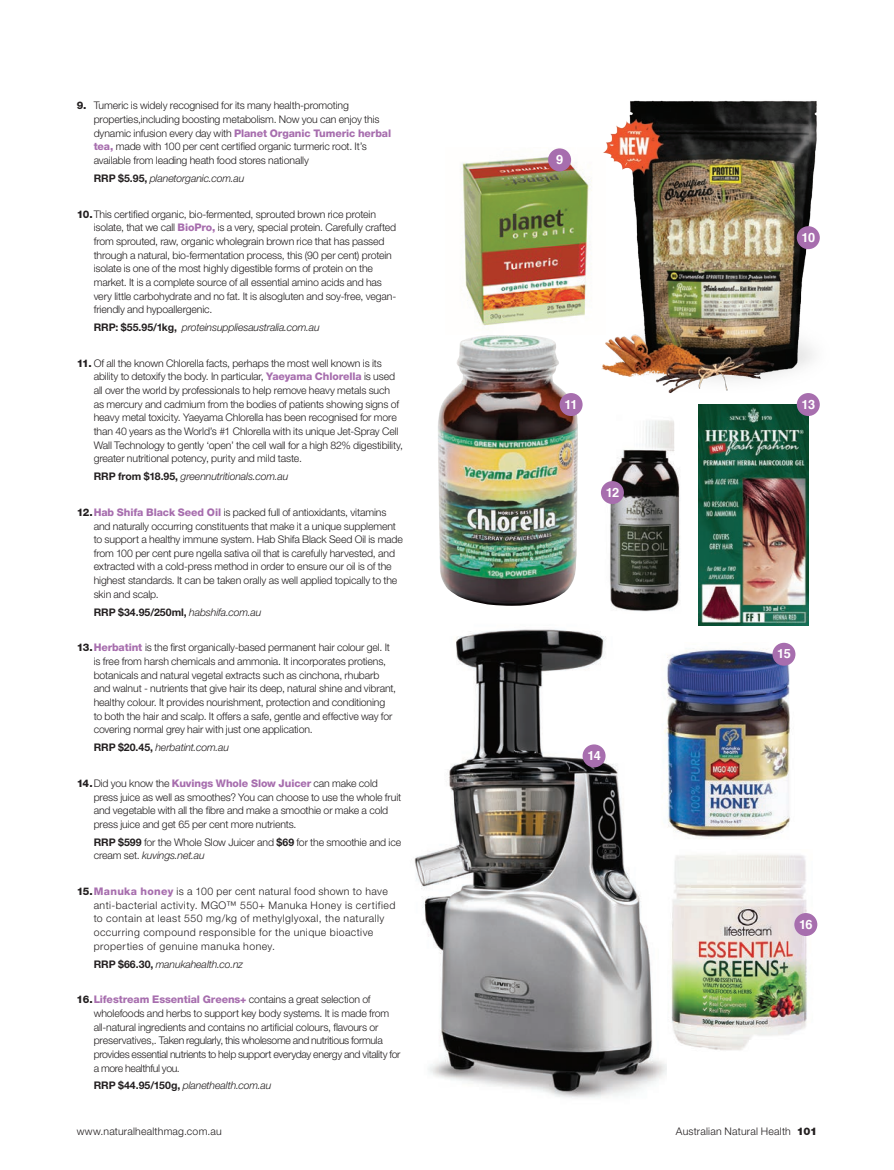
<style>
.page{position:relative;width:894px;height:1170px;background:#fff}
.page>*{position:absolute;margin:0;border:0;box-sizing:border-box;transform-origin:0 0}
.t1{font:700 12.75px "Helvetica";letter-spacing:-.05em;color:#fff}
.t2{font:300 10.5px/13.6px "Helvetica Neue LT Std";letter-spacing:-.01em;color:#231f20}
.t3{font:300 10.5px/13.6px "Helvetica Neue LT Std";letter-spacing:.045em;color:#231f20}
.t4{font:italic 300 10.5px "Helvetica Neue LT Std";letter-spacing:-.01em;color:#231f20}
.t5{font:300 10.5px "Helvetica Neue LT Std";letter-spacing:.02em;color:#231f20}
.t6{font:700 10.5px "Helvetica Neue LT Std";letter-spacing:.005em;color:#231f20}
.s1{font-weight:800}
.s2{font-weight:800;color:#a76eae}
.s3{font-weight:700;font-style:normal}
.s4{font-weight:300;font-style:italic}
.s5{font-weight:700}
.s6{font-style:italic}
.s7{font-weight:900}
</style>
<div class="page">
<img style="left:438px;top:335px;width:139px;height:270px">
<img style="left:670px;top:854px;width:143px;height:196px">
<img style="left:698px;top:404px;width:109px;height:221px">
<img style="left:414px;top:629px;width:252px;height:469px">
<img style="left:652px;top:642px;width:144px;height:197px">
<img style="left:460px;top:148px;width:132px;height:178px">
<img style="left:610px;top:420px;width:70px;height:192px">
<div style="left:548px;top:148px;width:22px;height:23px;background:#a76eae;border-radius:50%"></div>
<img style="left:601px;top:100px;width:219px;height:296px">
<div style="left:796px;top:226px;width:23px;height:23px;background:#a76eae;border-radius:50%"></div>
<div style="left:796px;top:393px;width:23px;height:23px;background:#a76eae;border-radius:50%"></div>
<div style="left:559px;top:393px;width:23px;height:23px;background:#a76eae;border-radius:50%"></div>
<div style="left:772px;top:642px;width:23px;height:23px;background:#a76eae;border-radius:50%"></div>
<div style="left:582px;top:744px;width:23px;height:23px;background:#a76eae;border-radius:50%"></div>
<div style="left:600px;top:481px;width:23px;height:23px;background:#a76eae;border-radius:50%"></div>
<div style="left:793px;top:913px;width:23px;height:23px;background:#a76eae;border-radius:50%"></div>
<p class="t2" style="left:94px;top:99px;width:299px;text-indent:-17px"><span class="s1">9.</span> Tumeric is widely recognised for its many health-promoting properties,including boosting metabolism. Now you can enjoy this dynamic infusion every day with <span class="s2">Planet Organic Tumeric herbal tea,</span> made with 100 per cent certified organic turmeric root. It’s available from leading heath food stores nationally</p>
<p class="t4" style="left:94px;top:172px;width:152px"><span class="s3">RRP $5.95,</span> planetorganic.com.au</p>
<p class="t2" style="left:94px;top:207px;width:304px;text-indent:-17px"><span class="s1">10.</span>This certified organic, bio-fermented, sprouted brown rice protein isolate, that we call <span class="s2">BioPro,</span> is a very, special protein. Carefully crafted from sprouted, raw, organic wholegrain brown rice that has passed through a natural, bio-fermentation process, this (90 per cent) protein isolate is one of the most highly digestible forms of protein on the market. It is a complete source of all essential amino acids and has very little carbohydrate and no fat. It is alsogluten and soy-free, vegan&shy;friendly and hypoallergenic.</p>
<p class="t4" style="left:94px;top:321px;width:227px"><span class="s3">RRP: $55.95/1kg,</span> proteinsuppliesaustralia.com.au</p>
<p class="t2" style="left:94px;top:356px;width:311px;text-indent:-17px"><span class="s1">11.</span> Of all the known Chlorella facts, perhaps the most well known is its ability to detoxify the body. In particular, <span class="s2">Yaeyama Chlorella</span> is used all over the world by professionals to help remove heavy metals such as mercury and cadmium from the bodies of patients showing signs of heavy metal toxicity. Yaeyama Chlorella has been recognised for more than 40 years as the World’s #1 Chlorella with its unique Jet-Spray Cell Wall Technology to gently ‘open’ the cell wall for a high 82% digestibility, greater nutritional potency, purity and mild taste.</p>
<p class="t4" style="left:94px;top:470px;width:196px"><span class="s3">RRP from $18.95,</span> greennutritionals.com.au</p>
<p class="t2" style="left:94px;top:505px;width:310px;text-indent:-17px"><span class="s1">12.</span><span class="s2">Hab Shifa Black Seed Oil</span> is packed full of antioxidants, vitamins and naturally occurring constituents that make it a unique supplement to support a healthy immune system. Hab Shifa Black Seed Oil is made from 100 per cent pure ngella sativa oil that is carefully harvested, and extracted with a cold-press method in order to ensure our oil is of the highest standards. It can be taken orally as well applied topically to the skin and scalp.</p>
<p class="t6" style="left:94px;top:605px;width:169px">RRP $34.95/250ml, <span class="s4">habshifa.com.au</span></p>
<p class="t2" style="left:94px;top:640px;width:304px;text-indent:-17px"><span class="s1">13.</span><span class="s2">Herbatint</span> is the first organically-based permanent hair colour gel. It is free from harsh chemicals and ammonia. It incorporates protiens, botanicals and natural vegetal extracts such as cinchona, rhubarb and walnut - nutrients that give hair its deep, natural shine and vibrant, healthy colour. It provides nourishment, protection and conditioning to both the hair and scalp. It offers a safe, gentle and effective way for covering normal grey hair with just one application.</p>
<p class="t4" style="left:94px;top:741px;width:137px"><span class="s3">RRP $20.45,</span> herbatint.com.au</p>
<p class="t2" style="left:94px;top:776px;width:309px;text-indent:-17px"><span class="s1">14.</span>Did you know the <span class="s2">Kuvings Whole Slow Juicer</span> can make cold press juice as well as smoothes? You can choose to use the whole fruit and vegetable with all the fibre and make a smoothie or make a cold press juice and get 65 per cent more nutrients.</p>
<p class="t2" style="left:94px;top:835px;width:309px"><span class="s5">RRP $599</span> for the Whole Slow Juicer and <span class="s5">$69</span> for the smoothie and ice cream set. <span class="s6">kuvings.net.au</span></p>
<p class="t3" style="left:94px;top:884px;width:303px;text-indent:-17px"><span class="s1">15.</span><span class="s2">Manuka honey</span> is a 100 per cent natural food shown to have anti-bacterial activity. MGO™ 550+ Manuka Honey is certified to contain at least 550 mg/kg of methylglyoxal, the naturally occurring compound responsible for the unique bioactive properties of genuine manuka honey.</p>
<p class="t4" style="left:94px;top:957px;width:151px"><span class="s3">RRP $66.30,</span> manukahealth.co.nz</p>
<p class="t2" style="left:94px;top:992px;width:308px;text-indent:-17px"><span class="s1">16.</span><span class="s2">Lifestream Essential Greens+</span> contains a great selection of wholefoods and herbs to support key body systems. It is made from all-natural ingredients and contains no artificial colours, flavours or preservatives,. Taken regularly, this wholesome and nutritious formula provides essential nutrients to help support everyday energy and vitality for a more healthful you.</p>
<p class="t4" style="left:94px;top:1079px;width:179px"><span class="s3">RRP $44.95/150g,</span> planethealth.com.au</p>
<p class="t1" style="left:556px;top:149px;width:9px">9</p>
<p class="t1" style="left:801px;top:227px;width:15px">10</p>
<p class="t1" style="left:564px;top:394px;width:15px">11</p>
<p class="t1" style="left:801px;top:394px;width:15px">13</p>
<p class="t1" style="left:605px;top:482px;width:15px">12</p>
<p class="t1" style="left:587px;top:745px;width:15px">14</p>
<p class="t1" style="left:776px;top:643px;width:15px">15</p>
<p class="t1" style="left:798px;top:913px;width:15px">16</p>
<p class="t5" style="left:77px;top:1124px;width:146px">www.naturalhealthmag.com.au</p>
<p class="t5" style="left:675px;top:1124px;width:143px">Australian Natural Health <span class="s7">101</span></p>
</div>
